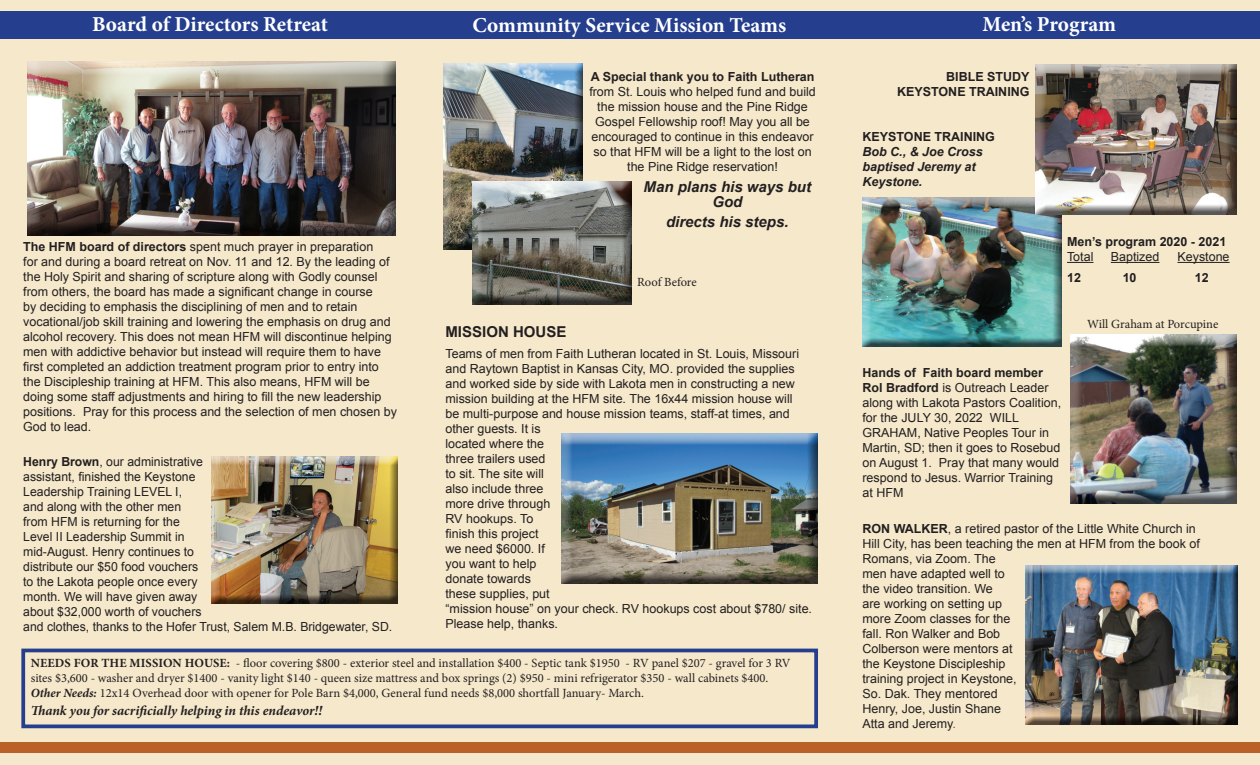
<style>
.page{position:relative;width:1260px;height:765px;background:#f5e8cb}
.page>*{position:absolute;margin:0;border:0;box-sizing:border-box;transform-origin:0 0}
.t1{font:700 21.25px "Minion Pro";color:#fff}
.t2{font:italic 700 15px/15px "Arial";color:#231f20;text-align:center}
.t3{font:700 15px "Arial";color:#231f20}
.t4{font:italic 700 13.75px "Minion Pro";letter-spacing:-.005em;color:#231f20}
.t5{font:12.5px/15px "Arial";color:#231f20}
.t6{font:12.5px/15px "Minion Pro";color:#231f20}
.t7{font:700 12.5px/15px "Arial";color:#231f20;text-align:right}
.t8{font:italic 700 12.5px/15px "Arial";color:#231f20}
.s1{font-weight:700}
.s2{font-weight:700;font-style:italic}
.s3{color:#d1232a}
</style>
<div class="page">
<div style="left:0;top:11px;width:1260px;height:28px;background:#253f8e"></div>
<div style="left:0;top:742px;width:1260px;height:11px;background:#ba6128"></div>
<div style="left:27px;top:61px;width:371px;height:177px;background:#231f20;opacity:.75"></div>
<div style="left:211px;top:457px;width:188px;height:149px;background:#231f20;opacity:.75"></div>
<div style="left:442px;top:64px;width:141px;height:187px;background:#231f20;opacity:.75"></div>
<div style="left:560px;top:434px;width:259px;height:151px;background:#231f20;opacity:.75"></div>
<div style="left:862px;top:198px;width:201px;height:151px;background:#231f20;opacity:.75"></div>
<div style="left:1025px;top:565px;width:214px;height:162px;background:#231f20;opacity:.75"></div>
<svg style="left:1067px;top:262px;width:26px;height:1px"></svg>
<hr style="left:1111px;top:262px;width:48px;height:1px;background:#231f20">
<hr style="left:1178px;top:262px;width:52px;height:1px;background:#231f20">
<div style="left:472px;top:182px;width:161px;height:125px;background:#231f20;opacity:.75"></div>
<div style="left:1034px;top:64px;width:204px;height:153px;background:#231f20;opacity:.75"></div>
<div style="left:1068px;top:335px;width:170px;height:170px;background:#231f20;opacity:.75"></div>
<div style="left:21px;top:649px;width:797px;height:79px;border:4px solid #253f8e"></div>
<h1 class="t1" style="left:92px;top:10px;width:237px">Board of Directors Retreat</h1>
<h1 class="t1" style="left:472px;top:10px;width:315px">Community Service Mission Teams</h1>
<h1 class="t1" style="left:983px;top:10px;width:135px">Men’s Program</h1>
<p class="t5" style="left:23px;top:239px;width:375px"><span class="s1">The HFM board of directors</span> spent much prayer in preparation<br>for and during a board retreat on Nov. 11 and 12. By the leading of the Holy Spirit and sharing of scripture along with Godly counsel from others, the board has made a significant change in course<br>by deciding to emphasis the disciplining of men and to retain vocational/job skill training and lowering the emphasis on drug and alcohol recovery. This does not mean HFM will discontinue helping men with addictive behavior but instead will require them to have first completed an addiction treatment program prior to entry into the Discipleship training at HFM. This also means, HFM will be doing some staff adjustments and hiring to fill the new leadership positions. Pray for this process and the selection of men chosen by God to lead.</p>
<p class="t5" style="left:23px;top:454px;width:371px"><span class="s1">Henry Brown</span>, our administrative<br>assistant, finished the Keystone<br>Leadership Training LEVEL I,<br>and along with the other men<br>from HFM is returning for the<br>Level II Leadership Summit in<br>mid-August. Henry continues to<br>distribute our $50 food vouchers<br>to the Lakota people once every<br>month. We will have given away<br>about $32,000 worth of vouchers<br>and clothes, thanks to the Hofer Trust, Salem M.B. Bridgewater, SD.</p>
<p class="t7" style="left:591px;top:70px;width:225px">A Special thank you to Faith Lutheran</p>
<p class="t5" style="left:589px;top:84px;width:228px;text-align:center">from St. Louis who helped fund and build the mission house and the Pine Ridge Gospel Fellowship roof! May you all be encouraged to continue in this endeavor so that HFM will be a light to the lost on the Pine Ridge reservation!</p>
<p class="t2" style="left:644px;top:179px;width:169px">Man plans his ways but<br>God</p>
<p class="t2" style="left:666px;top:215px;width:124px">directs his steps.</p>
<p class="t6" style="left:637px;top:274px;width:61px">Roof Before</p>
<p class="t3" style="left:446px;top:322px;width:122px">MISSION HOUSE</p>
<p class="t5" style="left:446px;top:346px;width:368px">Teams of men from Faith Lutheran located in St. Louis, Missouri and Raytown Baptist in Kansas City, MO. provided the supplies and worked side by side with Lakota men in constructing a new mission building at the HFM site. The 16x44 mission house will<br>be multi-purpose and house mission teams, staff-at times, and other guests. It is<br>located where the<br>three trailers used<br>to sit. The site will<br>also include three<br>more drive through<br>RV hookups. To<br>finish this project<br>we need $6000. If<br>you want to help<br>donate towards<br>these supplies, put<br>“mission house” on your check. RV hookups cost about $780/ site.<br>Please help, thanks.</p>
<p class="t6" style="left:31px;top:656px;width:761px"><span class="s1">NEEDS FOR THE MISSION HOUSE:</span> - floor covering $800 - exterior steel and installation $400 - Septic tank $1950 - RV panel $207 - gravel for 3 RV sites $3,600 - washer and dryer $1400 - vanity light $140 - queen size mattress and box springs (2) $950 - mini refrigerator $350 - wall cabinets $400.<br><span class="s2">Other Needs:</span> 12x14 Overhead door with opener for Pole Barn $4,000, General fund needs $8,000 shortfall January- March.</p>
<p class="t4" style="left:31px;top:701px;width:293px">Thank you for sacrificially helping in this endeavor!!</p>
<p class="t7" style="left:897px;top:70px;width:134px">BIBLE STUDY<br>KEYSTONE TRAINING</p>
<p class="t7" style="left:862px;top:130px;width:134px">KEYSTONE TRAINING</p>
<p class="t8" style="left:862px;top:145px;width:122px">Bob C., &amp; Joe Cross baptised Jeremy at<br>Keystone.</p>
<p class="t7" style="left:1067px;top:235px;width:161px">Men’s program 2020 - 2021</p>
<p class="t5" style="left:1067px;top:249px;width:28px">Total</p>
<p class="t5" style="left:1111px;top:249px;width:50px">Baptized</p>
<p class="t5" style="left:1177px;top:249px;width:54px">Keystone</p>
<p class="t7" style="left:1067px;top:270px;width:15px">12</p>
<p class="t7" style="left:1123px;top:270px;width:15px">10</p>
<p class="t7" style="left:1195px;top:270px;width:15px">12</p>
<p class="t6" style="left:1087px;top:317px;width:133px">Will Graham at Porcupine</p>
<p class="t5" style="left:862px;top:366px;width:200px"><span class="s1">Hands of Faith board member<br>Rol Bradford</span> is Outreach Leader along with Lakota Pastors Coalition, for the JULY 30, 2022 WILL<br>GRAHAM, Native Peoples Tour in<br>Martin, SD; then it goes to Rosebud on August 1. Pray that many would respond to Jesus. Warrior Training at HFM</p>
<p class="t5" style="left:862px;top:521px;width:339px"><span class="s1">RON WALKER</span>, a retired pastor of the Little White Church in<br>Hill City, has been teaching the men at HFM from the book of<br>Romans, via Zoom. The<br>men have adapted well to<br>the video transition. We<br>are working on setting up<br>more Zoom classes for the<br>fall. Ron Walker and Bob<br>Colberson were mentors at<br>the Keystone Discipleship<br>training project in Keystone,<br>So. Dak. They mentored<br>Henry, Joe, Justin Shane<br>Atta and Jeremy<span class="s3">.</span></p>
</div>
